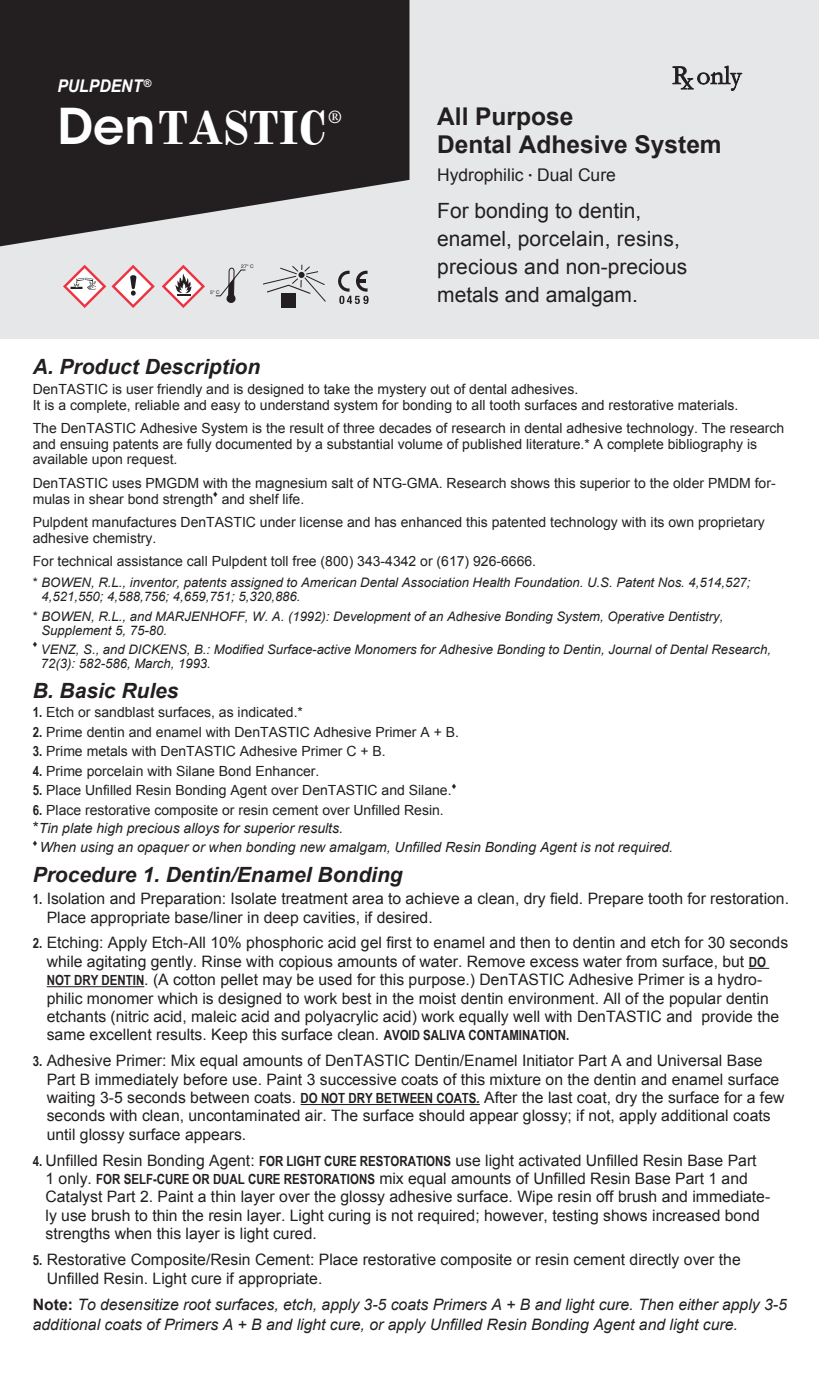
<style>
.page{position:relative;width:819px;height:1386px;background:#fff}
.page>*{position:absolute;margin:0;border:0;box-sizing:border-box;transform-origin:0 0}
.t1{font:700 49px "Modern MT Std";color:#fff}
.t2{font:700 24.5px/28px "Arial";color:#231f20}
.t3{font:21px/28px "Arial";color:#231f20}
.t4{font:italic 700 21px "Arial";color:#231f20}
.t5{font:17.5px "Arial";color:#231f20}
.t6{font:italic 700 17.5px "Arial";color:#fff;scale:.9 1}
.t7{font:700 17.5px "Modern MT Std";color:#fff}
.t8{font:15.75px/18.4px "Arial";color:#231f20}
.t9{font:italic 15.75px/19.2px "Arial";color:#231f20}
.t10{font:14px/15.8px "Arial";color:#231f20}
.t11{font:italic 14px/18.4px "Arial";color:#231f20}
.t12{font:italic 13.12px/14px "Arial";color:#231f20}
.t13{font:4.9px "Helvetica";color:#231f20}
.s1{font-family:"ITC Avant Garde Std";font-weight:600}
.s2{font-size:10.5px}
.s3{font-style:normal}
.s4{font-family:"Arial Narrow";font-weight:700}
.s5{font-family:"Arial Narrow";font-weight:700;font-style:normal}
.s6{font-style:normal;font-size:15.75px}
.s7{font-family:"Arial Narrow";font-weight:700;font-size:14px}
.s8{font-weight:700;font-style:normal}
</style>
<div class="page">
<div style="left:0;top:0;width:819px;height:339px;background:#e6e7e9"></div>
<svg style="left:0;top:0;width:410px;height:246px;background:#3c393a"></svg>
<svg style="left:338px;top:271px;width:31px;height:33px"></svg>
<svg style="left:672px;top:66px;width:70px;height:25px"></svg>
<svg style="left:215px;top:268px;width:31px;height:35px"></svg>
<div style="left:281px;top:293px;width:14px;height:15px;background:#231f20"></div>
<svg style="left:263px;top:265px;width:63px;height:37px"></svg>
<div style="left:298px;top:272px;width:7px;height:6px;background:#231f20;border-radius:50%"></div>
<svg style="left:63px;top:265px;width:92px;height:43px"></svg>
<svg style="left:162px;top:265px;width:43px;height:43px"></svg>
<svg style="left:749px;top:968px;width:20px;height:1px"></svg>
<hr style="left:47px;top:986px;width:97px;height:1px;background:#231f20">
<hr style="left:301px;top:1104px;width:179px;height:1px;background:#231f20">
<p class="t6" style="left:57px;top:75px;width:106px">Pulpdent <sup>®</sup></p>
<h1 class="t1" style="left:57px;top:98px;width:270px"><span class="s1">Den</span>TASTIC</h1>
<p class="t7" style="left:329px;top:106px;width:15px">®</p>
<h2 class="t2" style="left:437px;top:103px;width:286px">All Purpose<br>Dental Adhesive System</h2>
<p class="t5" style="left:437px;top:163px;width:180px">Hydrophilic <span class="s2">•</span> Dual Cure</p>
<h3 class="t3" style="left:437px;top:196px;width:251px">For bonding to dentin, enamel, porcelain, resins, precious and non-precious metals and amalgam.</h3>
<p class="t13" style="left:241px;top:263px;width:14px">27° C</p>
<p class="t13" style="left:210px;top:289px;width:11px">5° C</p>
<h3 class="t4" style="left:33px;top:353px;width:229px">A. Product Description</h3>
<p class="t10" style="left:33px;top:381px;width:707px">DenTASTIC is user friendly and is designed to take the mystery out of dental adhesives.<br>It is a complete, reliable and easy to understand system for bonding to all tooth surfaces and restorative materials.</p>
<p class="t10" style="left:33px;top:420px;width:753px">The DenTASTIC Adhesive System is the result of three decades of research in dental adhesive technology. The research and ensuing patents are fully documented by a substantial volume of published literature.* A complete bibliography is available upon request.</p>
<p class="t10" style="left:33px;top:475px;width:745px">DenTASTIC uses PMGDM with the magnesium salt of NTG-GMA. Research shows this superior to the older PMDM for&shy;mulas in shear bond strength♦ and shelf life.</p>
<p class="t10" style="left:33px;top:514px;width:734px">Pulpdent manufactures DenTASTIC under license and has enhanced this patented technology with its own proprietary adhesive chemistry.</p>
<p class="t10" style="left:33px;top:553px;width:505px">For technical assistance call Pulpdent toll free (800) 343-4342 or (617) 926-6666.</p>
<p class="t12" style="left:42px;top:576px;width:711px;text-indent:-9px"><span class="s3">*</span> BOWEN, R.L., inventor, patents assigned to American Dental Association Health Foundation. U.S. Patent Nos. 4,514,527;<br>4,521,550; 4,588,756; 4,659,751; 5,320,886.</p>
<p class="t12" style="left:42px;top:609px;width:684px;text-indent:-9px"><span class="s3">*</span> BOWEN, R.L., and MARJENHOFF, W. A. (1992): Development of an Adhesive Bonding System, Operative Dentistry,<br>Supplement 5, 75-80.</p>
<p class="t12" style="left:41px;top:642px;width:732px">VENZ, S., and DICKENS, B.: Modified Surface-active Monomers for Adhesive Bonding to Dentin, Journal of Dental Research,<br>72(3): 582-586, March, 1993.</p>
<h3 class="t4" style="left:33px;top:676px;width:147px">B. Basic Rules</h3>
<p class="t10" style="left:33px;top:705px;width:272px"><span class="s4">1.</span> Etch or sandblast surfaces, as indicated.*</p>
<p class="t10" style="left:33px;top:724px;width:428px"><span class="s4">2.</span> Prime dentin and enamel with DenTASTIC Adhesive Primer A + B.</p>
<p class="t10" style="left:33px;top:744px;width:355px"><span class="s4">3.</span> Prime metals with DenTASTIC Adhesive Primer C + B.</p>
<p class="t10" style="left:33px;top:763px;width:288px"><span class="s4">4.</span> Prime porcelain with Silane Bond Enhancer.</p>
<p class="t10" style="left:33px;top:783px;width:425px"><span class="s4">5.</span> Place Unfilled Resin Bonding Agent over DenTASTIC and Silane.♦</p>
<p class="t11" style="left:33px;top:801px;width:642px"><span class="s5">6.</span> <span class="s3">Place restorative composite or resin cement over Unfilled Resin.<br></span><span class="s6">*</span>Tin plate high precious alloys for superior results.<br>♦ When using an opaquer or when bonding new amalgam, Unfilled Resin Bonding Agent is not required.</p>
<h3 class="t4" style="left:33px;top:861px;width:371px">Procedure 1. Dentin/Enamel Bonding</h3>
<p class="t8" style="left:47px;top:890px;width:744px;text-indent:-14px"><span class="s7">1.</span> Isolation and Preparation: Isolate treatment area to achieve a clean, dry field. Prepare tooth for restoration.<br>Place appropriate base/liner in deep cavities, if desired.</p>
<p class="t8" style="left:47px;top:934px;width:743px;text-indent:-14px"><span class="s7">2.</span> Etching: Apply Etch-All 10% phosphoric acid gel first to enamel and then to dentin and etch for 30 seconds while agitating gently. Rinse with copious amounts of water. Remove excess water from surface, but <span class="s7">DO NOT DRY DENTIN</span>. (A cotton pellet may be used for this purpose.) DenTASTIC Adhesive Primer is a hydro&shy;philic monomer which is designed to work best in the moist dentin environment. All of the popular dentin etchants (nitric acid, maleic acid and polyacrylic acid) work equally well with DenTASTIC and provide the same excellent results. Keep this surface clean. <span class="s7">AVOID SALIVA CONTAMINATION.</span></p>
<p class="t8" style="left:47px;top:1052px;width:739px;text-indent:-14px"><span class="s7">3.</span> Adhesive Primer: Mix equal amounts of DenTASTIC Dentin/Enamel Initiator Part A and Universal Base Part B immediately before use. Paint 3 successive coats of this mixture on the dentin and enamel surface waiting 3-5 seconds between coats. <span class="s7">DO NOT DRY BETWEEN COATS.</span> After the last coat, dry the surface for a few seconds with clean, uncontaminated air. The surface should appear glossy; if not, apply additional coats until glossy surface appears.</p>
<p class="t8" style="left:46px;top:1151px;width:726px;text-indent:-13px"><span class="s7">4.</span> Unfilled Resin Bonding Agent: <span class="s7">FOR LIGHT CURE RESTORATIONS</span> use light activated Unfilled Resin Base Part<br>1 only. <span class="s7">FOR SELF-CURE OR DUAL CURE RESTORATIONS</span> mix equal amounts of Unfilled Resin Base Part 1 and Catalyst Part 2. Paint a thin layer over the glossy adhesive surface. Wipe resin off brush and immediate&shy;ly use brush to thin the resin layer. Light curing is not required; however, testing shows increased bond strengths when this layer is light cured.</p>
<p class="t8" style="left:47px;top:1251px;width:696px;text-indent:-14px"><span class="s7">5.</span> Restorative Composite/Resin Cement: Place restorative composite or resin cement directly over the<br>Unfilled Resin. Light cure if appropriate.</p>
<p class="t9" style="left:33px;top:1295px;width:756px"><span class="s8">Note:</span> To desensitize root surfaces, etch, apply 3-5 coats Primers A + B and light cure. Then either apply 3-5 additional coats of Primers A + B and light cure, or apply Unfilled Resin Bonding Agent and light cure.</p>
</div>
